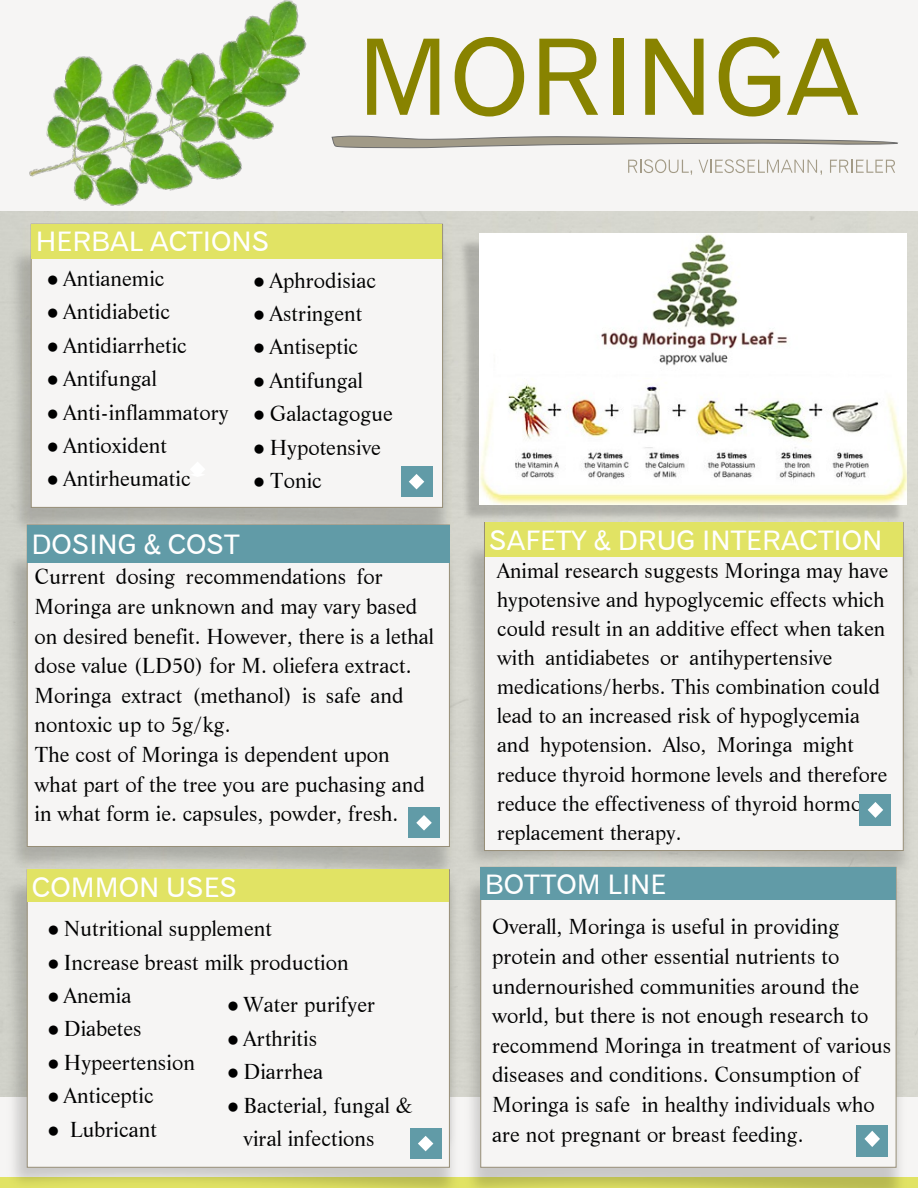
<style>
.page{position:relative;width:918px;height:1188px;background:#f6f5f4}
.page>*{position:absolute;margin:0;border:0;box-sizing:border-box;transform-origin:0 0}
.t1{font:105px "Gothic 720 BT Roman B";color:#888300}
.t2{font:27px "Gothic 720 BT Roman B";color:#fff}
.t3{font:21px/29.7px "Life BT";color:#000}
.t4{font:20.7px/29.1px "Life BT";color:#000}
.s1{font-family:"Times New Roman"}
</style>
<div class="page">
<div style="left:0;top:211px;width:918px;height:886px;background:#d7d7cf"></div>
<img style="left:465px;top:883px;width:447px;height:305px">
<img style="left:457px;top:526px;width:461px;height:357px">
<img style="left:0;top:538px;width:460px;height:325px">
<img style="left:4px;top:235px;width:453px;height:312px">
<img style="left:457px;top:237px;width:449px;height:288px">
<img style="left:0;top:863px;width:465px;height:325px">
<div style="left:484px;top:522px;width:419px;height:329px;background:#f6f5f4;border:1px solid #978e77"></div>
<div style="left:860px;top:794px;width:31px;height:31px;background:#619ba7"></div>
<svg style="left:868px;top:802px;width:15px;height:16px"></svg>
<img style="left:450px;top:873px;width:10px;height:284px">
<div style="left:27px;top:870px;width:423px;height:297px;background:#f6f5f4;border:1px solid #978e77"></div>
<div style="left:410px;top:1128px;width:31px;height:30px;background:#619ba7"></div>
<svg style="left:418px;top:1136px;width:15px;height:15px"></svg>
<div style="left:481px;top:867px;width:415px;height:300px;background:#f6f5f4"></div>
<div style="left:857px;top:1125px;width:31px;height:32px;background:#619ba7"></div>
<svg style="left:864px;top:1131px;width:16px;height:16px"></svg>
<img style="left:450px;top:559px;width:10px;height:283px">
<div style="left:27px;top:525px;width:423px;height:322px;background:#f6f5f4;border:1px solid #978e77"></div>
<div style="left:409px;top:807px;width:31px;height:31px;background:#619ba7"></div>
<svg style="left:416px;top:815px;width:16px;height:16px"></svg>
<div style="left:485px;top:522px;width:418px;height:35px;background:#e1e364"></div>
<div style="left:28px;top:870px;width:421px;height:32px;background:#e1e364"></div>
<div style="left:481px;top:867px;width:415px;height:33px;background:#619ba7"></div>
<div style="left:27px;top:525px;width:423px;height:37px;background:#619ba7"></div>
<img style="left:480px;top:234px;width:426px;height:270px">
<div style="left:31px;top:224px;width:412px;height:284px;background:#f6f5f4;border:1px solid #978e77"></div>
<div style="left:32px;top:224px;width:410px;height:34px;background:#e1e364"></div>
<svg style="left:191px;top:462px;width:13px;height:14px"></svg>
<div style="left:401px;top:466px;width:31px;height:30px;background:#619ba7"></div>
<svg style="left:409px;top:474px;width:15px;height:15px"></svg>
<img style="left:0;top:0;width:350px;height:268px">
<svg style="left:628px;top:159px;width:64px;height:16px"></svg>
<svg style="left:699px;top:159px;width:123px;height:16px"></svg>
<svg style="left:830px;top:160px;width:65px;height:13px"></svg>
<svg style="left:332px;top:134px;width:566px;height:14px"></svg>
<p class="t2" style="left:36px;top:231px;width:235px">HERBAL ACTIONS</p>
<h1 class="t1" style="left:357px;top:35px;width:504px">MORINGA</h1>
<p class="t3" style="left:47px;top:266px;width:120px"><span class="s1">●</span> Antianemic</p>
<p class="t3" style="left:47px;top:299px;width:125px"><span class="s1">●</span> Antidiabetic</p>
<p class="t3" style="left:47px;top:333px;width:142px"><span class="s1">●</span> Antidiarrhetic</p>
<p class="t3" style="left:47px;top:366px;width:112px"><span class="s1">●</span> Antifungal</p>
<p class="t3" style="left:47px;top:399px;width:184px"><span class="s1">●</span> Anti-inflammatory</p>
<p class="t3" style="left:47px;top:433px;width:122px"><span class="s1">●</span> Antioxident</p>
<p class="t3" style="left:47px;top:466px;width:146px"><span class="s1">●</span> Antirheumatic</p>
<p class="t3" style="left:253px;top:267px;width:125px"><span class="s1">●</span> Aphrodisiac</p>
<p class="t3" style="left:253px;top:301px;width:111px"><span class="s1">●</span> Astringent</p>
<p class="t3" style="left:253px;top:334px;width:107px"><span class="s1">●</span> Antiseptic</p>
<p class="t3" style="left:253px;top:368px;width:112px"><span class="s1">●</span> Antifungal</p>
<p class="t3" style="left:253px;top:401px;width:141px"><span class="s1">●</span> Galactagogue</p>
<p class="t3" style="left:253px;top:434px;width:130px"><span class="s1">●</span> Hypotensive</p>
<p class="t3" style="left:253px;top:468px;width:71px"><span class="s1">●</span> Tonic</p>
<p class="t2" style="left:31px;top:533px;width:210px">DOSING &amp; COST</p>
<p class="t3" style="left:35px;top:564px;width:401px">Current dosing recommendations for Moringa are unknown and may vary based on desired benefit. However, there is a lethal dose value (LD50) for M. oliefera extract.<br>Moringa extract (methanol) is safe and nontoxic up to 5g/kg.<br>The cost of Moringa is dependent upon what part of the tree you are puchasing and in what form ie. capsules, powder, fresh.</p>
<p class="t2" style="left:489px;top:529px;width:395px">SAFETY &amp; DRUG INTERACTION</p>
<p class="t4" style="left:497px;top:558px;width:393px">Animal research suggests Moringa may have hypotensive and hypoglycemic effects which could result in an additive effect when taken with antidiabetes or antihypertensive medications/herbs. This combination could lead to an increased risk of hypoglycemia and hypotension. Also, Moringa might reduce thyroid hormone levels and therefore reduce the effectiveness of thyroid hormone replacement therapy.</p>
<p class="t2" style="left:32px;top:876px;width:207px">COMMON USES</p>
<p class="t2" style="left:485px;top:874px;width:183px">BOTTOM LINE</p>
<p class="t3" style="left:47px;top:916px;width:226px"><span class="s1">●</span> Nutritional supplement</p>
<p class="t3" style="left:47px;top:949px;width:303px"><span class="s1">●</span> Increase breast milk production</p>
<p class="t3" style="left:47px;top:983px;width:86px"><span class="s1">●</span> Anemia</p>
<p class="t3" style="left:47px;top:1016px;width:96px"><span class="s1">●</span> Diabetes</p>
<p class="t3" style="left:47px;top:1049px;width:150px"><span class="s1">●</span> Hypeertension</p>
<p class="t3" style="left:47px;top:1083px;width:108px"><span class="s1">●</span> Anticeptic</p>
<p class="t3" style="left:47px;top:1116px;width:112px"><span class="s1">●</span> Lubricant</p>
<p class="t3" style="left:227px;top:992px;width:150px"><span class="s1">●</span> Water purifyer</p>
<p class="t3" style="left:227px;top:1025px;width:92px"><span class="s1">●</span> Arthritis</p>
<p class="t3" style="left:227px;top:1059px;width:98px"><span class="s1">●</span> Diarrhea</p>
<p class="t3" style="left:244px;top:1090px;width:171px;line-height:33.5px;text-indent:-17px"><span class="s1">●</span> Bacterial, fungal &amp; viral infections</p>
<p class="t3" style="left:492px;top:914px;width:401px">Overall, Moringa is useful in providing protein and other essential nutrients to undernourished communities around the world, but there is not enough research to recommend Moringa in treatment of various diseases and conditions. Consumption of Moringa is safe in healthy individuals who are not pregnant or breast feeding.</p>
</div>
